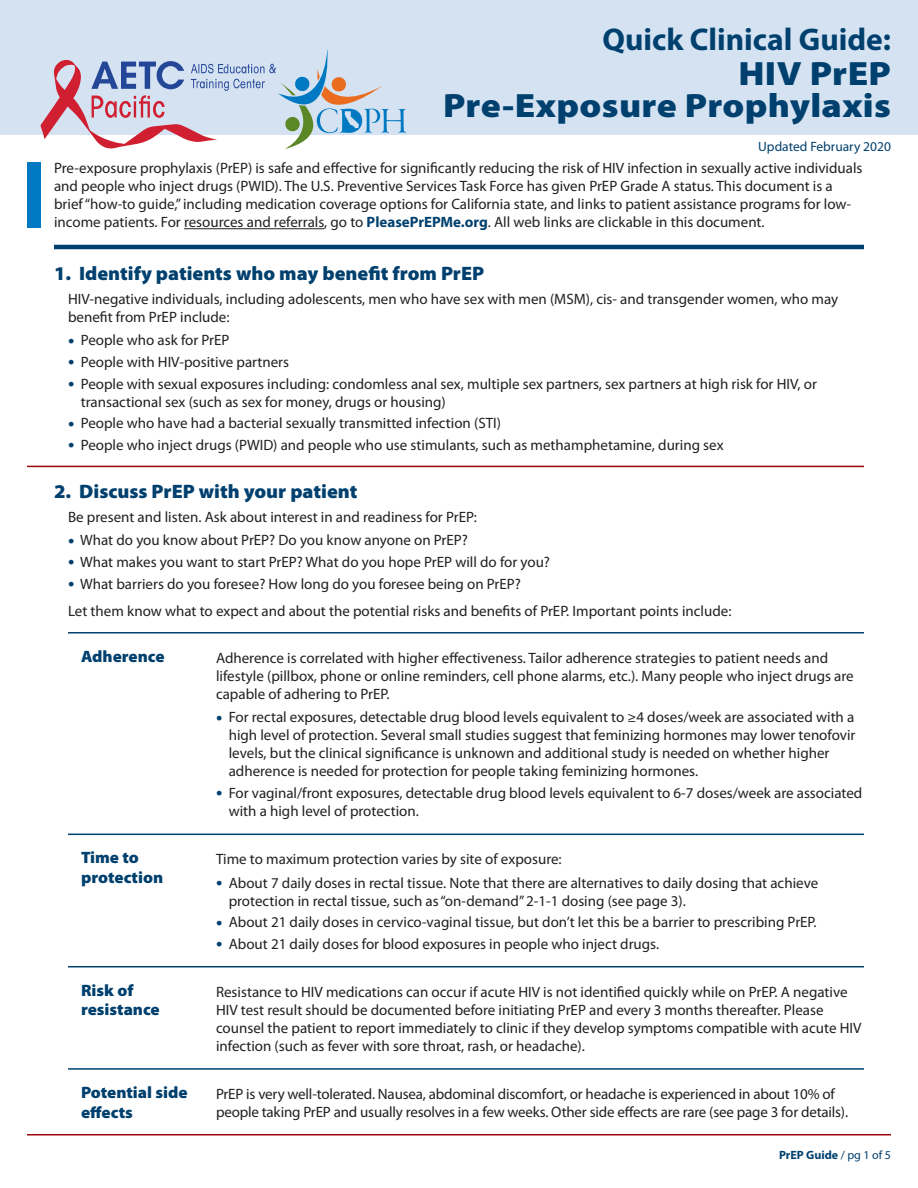
<style>
.page{position:relative;width:918px;height:1188px;background:#fff}
.page>*{position:absolute;margin:0;border:0;box-sizing:border-box;transform-origin:0 0}
.t1{font:900 33.9px/31.5px "Myriad Pro";letter-spacing:.01em;color:#00406e;text-align:right;scale:1.1 1}
.t2{font:700 31.5px "Myriad Pro";color:#00406e}
.t3{font:900 19.5px "Myriad Pro";color:#00406e}
.t4{font:900 16.5px/19.8px "Myriad Pro";color:#00406e}
.t5{font:15px/18px "Myriad Pro";color:#231f20}
.t6{font:13.5px "Myriad Pro";color:#00406e}
.t7{font:700 12px "Myriad Pro";color:#00406e}
.s1{font-weight:700;color:#00406e}
.s2{font-size:22.5px;color:#00406e}
.s3{font-weight:400}
</style>
<div class="page">
<div style="left:0;top:0;width:918px;height:135px;background:#d4e2f2"></div>
<svg style="left:41px;top:49px;width:365px;height:100px"></svg>
<hr style="left:184px;top:228px;width:140px;height:1px;background:#231f20">
<div style="left:27px;top:162px;width:13px;height:66px;background:#0079c2"></div>
<hr style="left:54px;top:245px;width:810px;height:4px;background:#00406e">
<hr style="left:27px;top:466px;width:837px;height:1px;background:#9d070d">
<hr style="left:68px;top:632px;width:796px;height:2px;background:#00406e">
<hr style="left:68px;top:834px;width:796px;height:1px;background:#00406e">
<hr style="left:68px;top:966px;width:796px;height:1px;background:#00406e">
<hr style="left:68px;top:1068px;width:796px;height:2px;background:#00406e">
<hr style="left:27px;top:1134px;width:864px;height:2px;background:#9d070d">
<h2 class="t2" style="left:602px;top:19px;width:290px">Quick Clinical Guide:</h2>
<h1 class="t1" style="left:443px;top:57px;width:409px">HIV PrEP<br>Pre-Exposure Prophylaxis</h1>
<p class="t6" style="left:758px;top:138px;width:134px">Updated February 2020</p>
<p class="t5" style="left:54px;top:159px;width:810px">Pre-exposure prophylaxis (PrEP) is safe and effective for significantly reducing the risk of HIV infection in sexually active individuals and people who inject drugs (PWID). The U.S. Preventive Services Task Force has given PrEP Grade A status. This document is a brief “how-to guide,” including medication coverage options for California state, and links to patient assistance programs for low&shy;income patients. For resources and referrals, go to <span class="s1">PleasePrEPMe.org</span>. All web links are clickable in this document.</p>
<h3 class="t3" style="left:54px;top:260px;width:432px">1. Identify patients who may benefit from PrEP</h3>
<p class="t5" style="left:68px;top:290px;width:772px">HIV-negative individuals, including adolescents, men who have sex with men (MSM), cis- and transgender women, who may benefit from PrEP include:</p>
<p class="t5" style="left:68px;top:331px;width:163px"><span class="s2">•</span> People who ask for PrEP</p>
<p class="t5" style="left:68px;top:353px;width:223px"><span class="s2">•</span> People with HIV-positive partners</p>
<p class="t5" style="left:81px;top:374px;width:738px;text-indent:-13px"><span class="s2">•</span> People with sexual exposures including: condomless anal sex, multiple sex partners, sex partners at high risk for HIV, or transactional sex (such as sex for money, drugs or housing)</p>
<p class="t5" style="left:68px;top:414px;width:435px"><span class="s2">•</span> People who have had a bacterial sexually transmitted infection (STI)</p>
<p class="t5" style="left:68px;top:436px;width:657px"><span class="s2">•</span> People who inject drugs (PWID) and people who use stimulants, such as methamphetamine, during sex</p>
<h3 class="t3" style="left:54px;top:478px;width:305px">2. Discuss PrEP with your patient</h3>
<p class="t5" style="left:68px;top:508px;width:410px">Be present and listen. Ask about interest in and readiness for PrEP:</p>
<p class="t5" style="left:68px;top:531px;width:401px"><span class="s2">•</span> What do you know about PrEP? Do you know anyone on PrEP?</p>
<p class="t5" style="left:68px;top:553px;width:484px"><span class="s2">•</span> What makes you want to start PrEP? What do you hope PrEP will do for you?</p>
<p class="t5" style="left:68px;top:570px;width:665px;line-height:27px"><span class="s2">•</span> What barriers do you foresee? How long do you foresee being on PrEP?<br>Let them know what to expect and about the potential risks and benefits of PrEP. Important points include:</p>
<p class="t4" style="left:81px;top:646px;width:85px">Adherence</p>
<p class="t5" style="left:216px;top:648px;width:639px">Adherence is correlated with higher effectiveness. Tailor adherence strategies to patient needs and lifestyle (pillbox, phone or online reminders, cell phone alarms, etc.). Many people who inject drugs are capable of adhering to PrEP.</p>
<p class="t5" style="left:229px;top:708px;width:628px;text-indent:-13px"><span class="s2">•</span> For rectal exposures, detectable drug blood levels equivalent to ≥4 doses/week are associated with a high level of protection. Several small studies suggest that feminizing hormones may lower tenofovir levels, but the clinical significance is unknown and additional study is needed on whether higher adherence is needed for protection for people taking feminizing hormones.</p>
<p class="t5" style="left:229px;top:783px;width:635px;text-indent:-13px"><span class="s2">•</span> For vaginal/front exposures, detectable drug blood levels equivalent to 6-7 doses/week are associated with a high level of protection.</p>
<p class="t4" style="left:81px;top:847px;width:84px">Time to protection</p>
<p class="t5" style="left:216px;top:850px;width:347px">Time to maximum protection varies by site of exposure:</p>
<p class="t5" style="left:229px;top:873px;width:591px;text-indent:-13px"><span class="s2">•</span> About 7 daily doses in rectal tissue. Note that there are alternatives to daily dosing that achieve protection in rectal tissue, such as “on-demand” 2-1-1 dosing (see page 3).</p>
<p class="t5" style="left:216px;top:913px;width:602px"><span class="s2">•</span> About 21 daily doses in cervico-vaginal tissue, but don’t let this be a barrier to prescribing PrEP.</p>
<p class="t5" style="left:216px;top:935px;width:445px"><span class="s2">•</span> About 21 daily doses for blood exposures in people who inject drugs.</p>
<p class="t4" style="left:81px;top:980px;width:80px">Risk of resistance</p>
<p class="t5" style="left:216px;top:982px;width:647px">Resistance to HIV medications can occur if acute HIV is not identified quickly while on PrEP. A negative HIV test result should be documented before initiating PrEP and every 3 months thereafter. Please counsel the patient to report immediately to clinic if they develop symptoms compatible with acute HIV infection (such as fever with sore throat, rash, or headache).</p>
<p class="t4" style="left:81px;top:1082px;width:108px">Potential side effects</p>
<p class="t5" style="left:216px;top:1085px;width:634px">PrEP is very well-tolerated. Nausea, abdominal discomfort, or headache is experienced in about 10% of people taking PrEP and usually resolves in a few weeks. Other side effects are rare (see page 3 for details).</p>
<p class="t7" style="left:779px;top:1147px;width:113px">PrEP Guide <span class="s3">/ pg 1 of 5</span></p>
</div>
